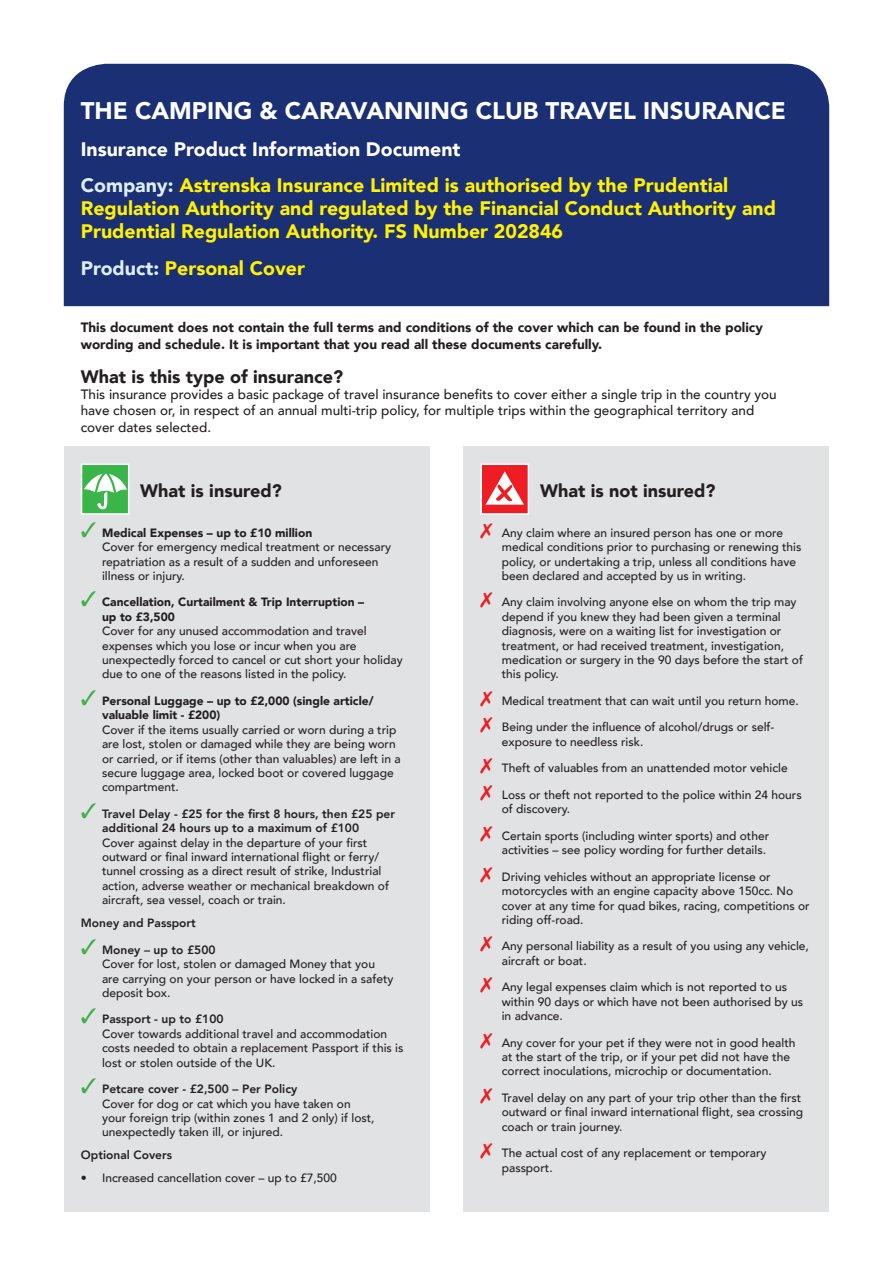
<style>
.page{position:relative;width:893px;height:1263px;background:#fff}
.page>*{position:absolute;margin:0;border:0;box-sizing:border-box;transform-origin:0 0}
.t1{font:900 24px "Avenir";color:#fff}
.t2{font:900 19.5px/23.4px "Avenir";color:#fff101}
.t3{font:900 19.5px "Avenir";color:#fff}
.t4{font:900 18px "Avenir";color:#231f20}
.t5{font:500 13.5px/16.2px "Avenir";color:#231f20}
.t6{font:900 13.5px/16.2px "Avenir";color:#231f20}
.t7{font:500 12px/14.4px "Avenir";color:#231f20}
.t8{font:800 12px "Avenir";color:#231f20}
.s1{color:#ddeef5}
.s2{color:#40ae49}
.s3{font-weight:900}
.s4{font-weight:800}
</style>
<div class="page">
<div style="left:64px;top:64px;width:765px;height:242px;background:#1a2f74"></div>
<div style="left:64px;top:446px;width:365px;height:766px;background:#e1e2e4"></div>
<div style="left:463px;top:446px;width:366px;height:766px;background:#e1e2e4"></div>
<div style="left:82px;top:465px;width:47px;height:49px;background:#3ab54a"></div>
<svg style="left:84px;top:468px;width:42px;height:41px"></svg>
<div style="left:81px;top:463px;width:48px;height:52px;border:2px solid #fff"></div>
<div style="left:481px;top:465px;width:47px;height:49px;background:#ee1d23"></div>
<svg style="left:486px;top:471px;width:38px;height:34px"></svg>
<div style="left:480px;top:463px;width:49px;height:52px;border:2px solid #fff"></div>
<p class="t1" style="left:81px;top:90px;width:707px">THE CAMPING &amp; CARAVANNING CLUB TRAVEL INSURANCE</p>
<p class="t3" style="left:81px;top:132px;width:381px">Insurance Product Information Document</p>
<p class="t2" style="left:81px;top:173px;width:697px"><span class="s1">Company:</span> Astrenska Insurance Limited is authorised by the Prudential<br>Regulation Authority and regulated by the Financial Conduct Authority and<br>Prudential Regulation Authority. FS Number 202846</p>
<p class="t2" style="left:81px;top:256px;width:226px"><span class="s1">Product:</span> Personal Cover</p>
<p class="t6" style="left:81px;top:319px;width:684px">This document does not contain the full terms and conditions of the cover which can be found in the policy wording and schedule. It is important that you read all these documents carefully.</p>
<p class="t4" style="left:81px;top:361px;width:264px">What is this type of insurance?</p>
<p class="t5" style="left:81px;top:386px;width:697px">This insurance provides a basic package of travel insurance benefits to cover either a single trip in the country you have chosen or, in respect of an annual multi-trip policy, for multiple trips within the geographical territory and cover dates selected.</p>
<p class="t4" style="left:140px;top:476px;width:143px">What is insured?</p>
<p class="t7" style="left:102px;top:525px;width:291px;text-indent:-21px"><span class="s2">✓</span> <span class="s3">Medical Expenses – up to £10 million<br></span>Cover for emergency medical treatment or necessary repatriation as a result of a sudden and unforeseen illness or injury.</p>
<p class="t7" style="left:102px;top:594px;width:302px;text-indent:-21px"><span class="s2">✓</span> <span class="s3">Cancellation, Curtailment &amp; Trip Interruption –<br>up to £3,500<br></span>Cover for any unused accommodation and travel expenses which you lose or incur when you are unexpectedly forced to cancel or cut short your holiday due to one of the reasons listed in the policy.</p>
<p class="t7" style="left:102px;top:693px;width:300px;text-indent:-21px"><span class="s2">✓</span> <span class="s3">Personal Luggage – up to £2,000 (single article/ valuable limit - £200)<br></span>Cover if the items usually carried or worn during a trip are lost, stolen or damaged while they are being worn or carried, or if items (other than valuables) are left in a secure luggage area, locked boot or covered luggage compartment.</p>
<p class="t7" style="left:102px;top:806px;width:295px;text-indent:-21px"><span class="s2">✓</span> <span class="s4">Travel Delay - £25 for the first 8 hours, then £25 per additional 24 hours up to a maximum of £100<br></span>Cover against delay in the departure of your first outward or final inward international flight or ferry/ tunnel crossing as a direct result of strike, Industrial action, adverse weather or mechanical breakdown of aircraft, sea vessel, coach or train.</p>
<p class="t8" style="left:81px;top:914px;width:117px">Money and Passport</p>
<p class="t7" style="left:102px;top:942px;width:293px;text-indent:-21px"><span class="s2">✓</span> <span class="s4">Money – up to £500<br></span>Cover for lost, stolen or damaged Money that you are carrying on your person or have locked in a safety deposit box.</p>
<p class="t7" style="left:102px;top:1011px;width:303px;text-indent:-21px"><span class="s2">✓</span> <span class="s4">Passport - up to £100<br></span>Cover towards additional travel and accommodation costs needed to obtain a replacement Passport if this is lost or stolen outside of the UK.</p>
<p class="t7" style="left:102px;top:1081px;width:274px;text-indent:-21px"><span class="s2">✓</span> <span class="s4">Petcare cover - £2,500 – Per Policy<br></span>Cover for dog or cat which you have taken on your foreign trip (within zones 1 and 2 only) if lost, unexpectedly taken ill, or injured.</p>
<p class="t8" style="left:81px;top:1146px;width:93px">Optional Covers</p>
<p class="t7" style="left:81px;top:1170px;width:258px">• Increased cancellation cover – up to £7,500</p>
<p class="t4" style="left:540px;top:476px;width:177px">What is not insured?</p>
<p class="t7" style="left:502px;top:525px;width:301px">Any claim where an insured person has one or more medical conditions prior to purchasing or renewing this policy, or undertaking a trip, unless all conditions have been declared and accepted by us in writing.</p>
<p class="t7" style="left:502px;top:594px;width:303px">Any claim involving anyone else on whom the trip may depend if you knew they had been given a terminal diagnosis, were on a waiting list for investigation or treatment, or had received treatment, investigation, medication or surgery in the 90 days before the start of this policy.</p>
<p class="t7" style="left:502px;top:693px;width:298px">Medical treatment that can wait until you return home.</p>
<p class="t7" style="left:502px;top:719px;width:274px">Being under the influence of alcohol/drugs or self&shy;exposure to needless risk.</p>
<p class="t7" style="left:502px;top:760px;width:287px">Theft of valuables from an unattended motor vehicle</p>
<p class="t7" style="left:502px;top:787px;width:301px">Loss or theft not reported to the police within 24 hours of discovery.</p>
<p class="t7" style="left:502px;top:828px;width:269px">Certain sports (including winter sports) and other activities – see policy wording for further details.</p>
<p class="t7" style="left:502px;top:869px;width:309px">Driving vehicles without an appropriate license or motorcycles with an engine capacity above 150cc. No cover at any time for quad bikes, racing, competitions or riding off-road.</p>
<p class="t7" style="left:502px;top:938px;width:309px">Any personal liability as a result of you using any vehicle, aircraft or boat.</p>
<p class="t7" style="left:502px;top:979px;width:303px">Any legal expenses claim which is not reported to us within 90 days or which have not been authorised by us in advance.</p>
<p class="t7" style="left:502px;top:1034px;width:295px">Any cover for your pet if they were not in good health at the start of the trip, or if your pet did not have the correct inoculations, microchip or documentation.</p>
<p class="t7" style="left:502px;top:1090px;width:303px">Travel delay on any part of your trip other than the first outward or final inward international flight, sea crossing coach or train journey.</p>
<p class="t7" style="left:502px;top:1145px;width:266px">The actual cost of any replacement or temporary passport.</p>
</div>
